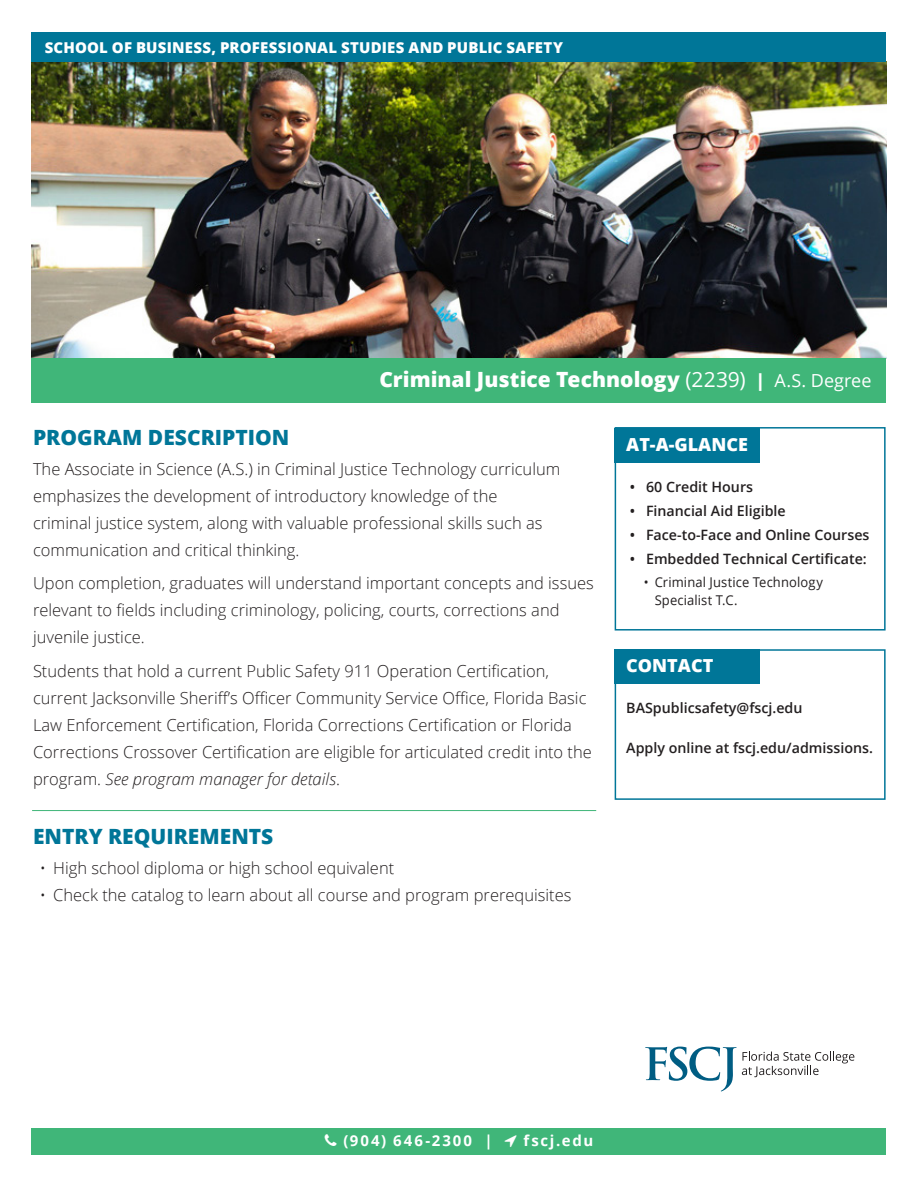
<style>
.page{position:relative;width:918px;height:1188px;background:#fff}
.page>*{position:absolute;margin:0;border:0;box-sizing:border-box;transform-origin:0 0}
.t1{font:800 21px "Open Sans";color:#fff}
.t2{font:800 21px "Open Sans";color:#007698}
.t3{font:800 18px "Open Sans";color:#fff}
.body_copy{font:300 16.5px/27px "Open Sans";color:#231f20}
.t4{font:800 15px "Open Sans";letter-spacing:.015em;color:#fff}
.t5{font:700 15px "Open Sans";letter-spacing:.13em;color:#fff}
.Contact{font:600 14.25px "Open Sans";color:#231f20}
.At_A_Glance_-_bullet{font:600 14.25px "Open Sans";color:#231f20}
.t6{font:13.5px/18px "Open Sans";letter-spacing:.01em;color:#231f20;scale:.96 1}
.s1{font-weight:400}
.s2{font-size:18px}
.s3{font-weight:400;font-size:18px}
.s4{font-style:italic}
</style>
<div class="page">
<hr style="left:32px;top:810px;width:564px;height:1px;background:#40b679">
<div style="left:32px;top:1128px;width:854px;height:27px;background:#40b679"></div>
<img style="left:31px;top:62px;width:855px;height:296px">
<div style="left:31px;top:32px;width:855px;height:30px;background:#007698"></div>
<div style="left:31px;top:358px;width:855px;height:45px;background:#40b679"></div>
<svg style="left:645px;top:1047px;width:209px;height:44px"></svg>
<div style="left:615px;top:427px;width:271px;height:204px;border:2px solid #007698"></div>
<div style="left:615px;top:428px;width:145px;height:34px;background:#007698"></div>
<div style="left:615px;top:649px;width:271px;height:151px;border:2px solid #007698"></div>
<div style="left:615px;top:649px;width:145px;height:34px;background:#007698"></div>
<p class="t4" style="left:45px;top:36px;width:520px">SCHOOL OF BUSINESS, PROFESSIONAL STUDIES AND PUBLIC SAFETY</p>
<p class="t1" style="left:380px;top:363px;width:493px">Criminal Justice Technology <span class="s1">(2239)</span> <span class="s2">|</span> <span class="s3">A.S. Degree</span></p>
<p class="t2" style="left:33px;top:421px;width:258px">PROGRAM DESCRIPTION</p>
<p class="body_copy" style="left:33px;top:455px;width:529px">The Associate in Science (A.S.) in Criminal Justice Technology curriculum emphasizes the development of introductory knowledge of the<br>criminal justice system, along with valuable professional skills such as communication and critical thinking.</p>
<p class="body_copy" style="left:33px;top:570px;width:562px">Upon completion, graduates will understand important concepts and issues relevant to fields including criminology, policing, courts, corrections and juvenile justice.</p>
<p class="body_copy" style="left:33px;top:657px;width:560px">Students that hold a current Public Safety 911 Operation Certification, current Jacksonville Sheriff’s Officer Community Service Office, Florida Basic Law Enforcement Certification, Florida Corrections Certification or Florida Corrections Crossover Certification are eligible for articulated credit into the program. <span class="s4">See program manager for details</span>.</p>
<p class="t2" style="left:33px;top:820px;width:242px">ENTRY REQUIREMENTS</p>
<p class="body_copy" style="left:40px;top:854px;width:356px">• High school diploma or high school equivalent</p>
<p class="body_copy" style="left:40px;top:881px;width:533px">• Check the catalog to learn about all course and program prerequisites</p>
<p class="t3" style="left:626px;top:431px;width:123px">AT-A-GLANCE</p>
<p class="Contact" style="left:630px;top:477px;width:125px">• 60 Credit Hours</p>
<p class="Contact" style="left:630px;top:501px;width:157px">• Financial Aid Eligible</p>
<p class="Contact" style="left:630px;top:525px;width:241px">• Face-to-Face and Online Courses</p>
<p class="Contact" style="left:630px;top:550px;width:238px">• Embedded Technical Certificate:</p>
<p class="t6" style="left:655px;top:573px;width:177px;text-indent:-11px">• Criminal Justice Technology<br>Specialist T.C.</p>
<p class="t3" style="left:626px;top:652px;width:89px">CONTACT</p>
<p class="At_A_Glance_-_bullet" style="left:626px;top:698px;width:178px">BASpublicsafety@fscj.edu</p>
<p class="Contact" style="left:626px;top:738px;width:248px">Apply online at fscj.edu/admissions.</p>
<p class="t5" style="left:343px;top:1130px;width:151px">(904) 646-2300 |</p>
<p class="t5" style="left:524px;top:1130px;width:71px">fscj.edu</p>
</div>
